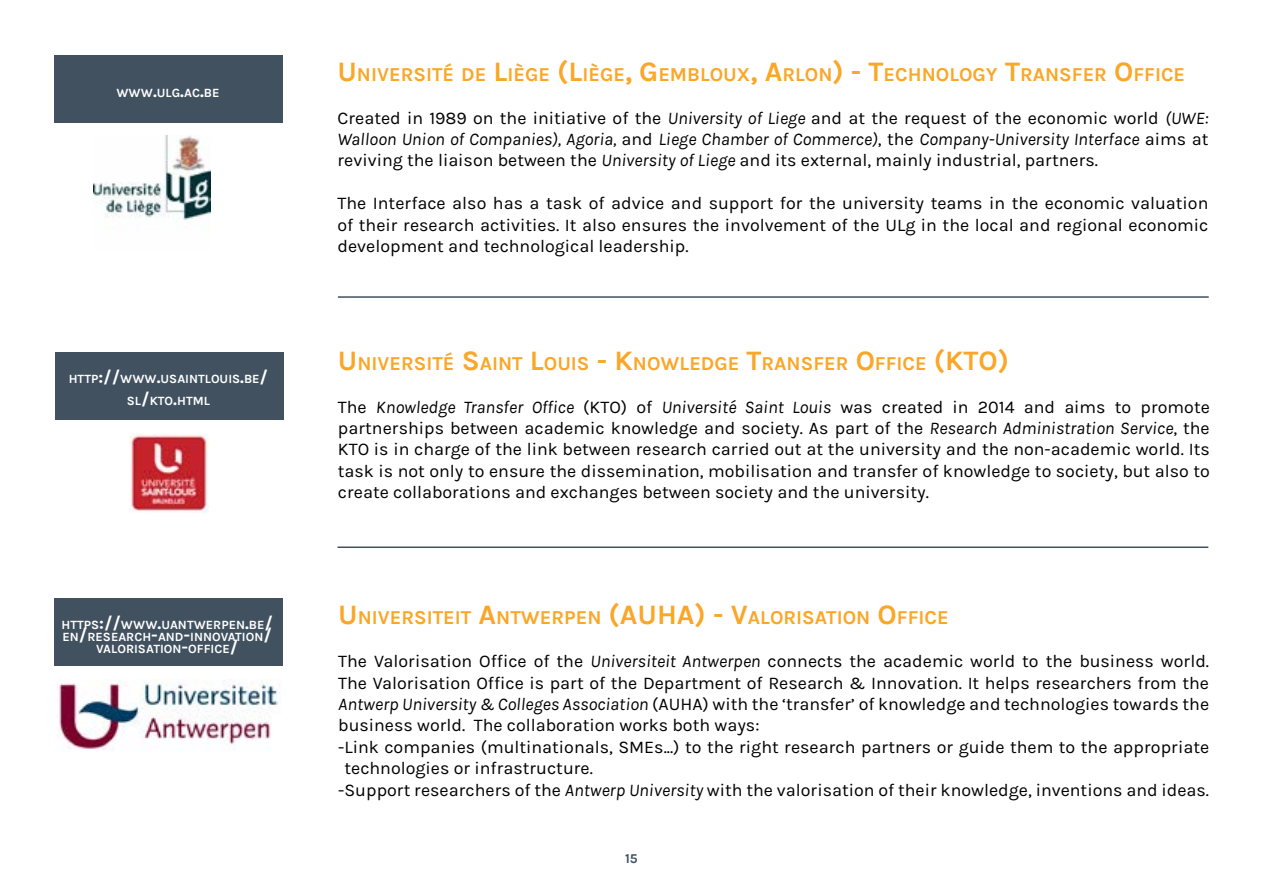
<style>
.page{position:relative;width:1263px;height:893px;background:#fff}
.page>*{position:absolute;margin:0;border:0;box-sizing:border-box;transform-origin:0 0}
.t1{font:700 19.8px "Karla";color:#faa627}
.t2{font:17.85px/21.5px "Karla";color:#000;text-align:justify}
.t3{font:700 13.5px "Karla";color:#415160}
.t4{font:700 12.6px/12px "Karla";color:#fff;text-align:center}
.s1{font-size:18px}
.s2{font-size:28.2px}
.s3{font-style:italic}
</style>
<div class="page">
<hr style="left:338px;top:296px;width:871px;height:2px;background:#415160">
<div style="left:55px;top:55px;width:228px;height:67px;background:#415160"></div>
<img style="left:94px;top:136px;width:117px;height:85px">
<div style="left:55px;top:352px;width:229px;height:68px;background:#415160"></div>
<img style="left:130px;top:433px;width:79px;height:79px">
<div style="left:54px;top:598px;width:228px;height:68px;background:#415160"></div>
<img style="left:58px;top:679px;width:222px;height:72px">
<hr style="left:337px;top:546px;width:871px;height:2px;background:#415160">
<p class="t4" style="left:116px;top:87px;width:104px">WWW<span class="s1">.</span>ULG<span class="s1">.</span>AC<span class="s1">.</span>BE</p>
<p class="t4" style="left:69px;top:368px;width:201px;line-height:21.6px">HTTP<span class="s1">://</span>WWW<span class="s1">.</span>USAINTLOUIS<span class="s1">.</span>BE<span class="s1">/<br></span>SL<span class="s1">/</span>KTO<span class="s1">.</span>HTML</p>
<p class="t4" style="left:61px;top:618px;width:213px">HTTPS<span class="s1">://</span>WWW<span class="s1">.</span>UANTWERPEN<span class="s1">.</span>BE<span class="s1">/<br></span>EN<span class="s1">/</span>RESEARCH<span class="s1">-</span>AND<span class="s1">-</span>INNOVATION<span class="s1">/<br></span>VALORISATION<span class="s1">-</span>OFFICE<span class="s1">/</span></p>
<p class="t1" style="left:337px;top:63px;width:849px"><span class="s2">U</span> NIVERSITÉ DE <span class="s2">L</span>IÈGE <span class="s2">(L</span>IÈGE<span class="s2">, G</span> EMBLOUX<span class="s2">, A</span>RLON<span class="s2">) - T</span>ECHNOLOGY <span class="s2">T</span>RANSFER <span class="s2">O</span>FFICE</p>
<p class="t2" style="left:337px;top:107px;width:872px">Created in 1989 on the initiative of the <span class="s3">University of Liege</span> and at the request of the economic world <span class="s3">(UWE:<br>Walloon Union of Companies), Agoria,</span> and <span class="s3">Liege Chamber of Commerce)</span>, the <span class="s3">Company-University Interface</span> aims at reviving the liaison between the <span class="s3">University of Liege</span> and its external, mainly industrial, partners.</p>
<p class="t2" style="left:337px;top:193px;width:872px">The Interface also has a task of advice and support for the university teams in the economic valuation of their research activities. It also ensures the involvement of the ULg in the local and regional economic development and technological leadership.</p>
<p class="t1" style="left:338px;top:352px;width:673px"><span class="s2">U</span> NIVERSITÉ <span class="s2">S</span>AINT <span class="s2">L</span>OUIS <span class="s2">- K</span>NOWLEDGE <span class="s2">T</span>RANSFER <span class="s2">O</span>FFICE <span class="s2">(KTO)</span></p>
<p class="t2" style="left:338px;top:396px;width:873px">The <span class="s3">Knowledge Transfer Office</span> (KTO) of <span class="s3">Université Saint Louis</span> was created in 2014 and aims to promote partnerships between academic knowledge and society. As part of the <span class="s3">Research Administration Service</span>, the KTO is in charge of the link between research carried out at the university and the non-academic world. Its task is not only to ensure the dissemination, mobilisation and transfer of knowledge to society, but also to create collaborations and exchanges between society and the university.</p>
<p class="t1" style="left:338px;top:606px;width:301px"><span class="s2">U</span> NIVERSITEIT <span class="s2">A</span>NTWERPEN <span class="s2">(AUHA</span></p>
<p class="t1" style="left:695px;top:606px;width:255px"><span class="s2">) - V</span>ALORISATION <span class="s2">O</span>FFICE</p>
<p class="t2" style="left:338px;top:651px;width:872px">The Valorisation Office of the <span class="s3">Universiteit Antwerpen</span> connects the academic world to the business world.</p>
<p class="t2" style="left:338px;top:672px;width:872px">The Valorisation Office is part of the Department of Research &amp; Innovation. It helps researchers from the</p>
<p class="t2" style="left:338px;top:694px;width:872px"><span class="s3">Antwerp University &amp; Colleges Association</span> (AUHA) with the ‘transfer’ of knowledge and technologies towards the</p>
<p class="t2" style="left:338px;top:715px;width:423px">business world. The collaboration works both ways:</p>
<p class="t2" style="left:338px;top:736px;width:872px">-Link companies (multinationals, SMEs...) to the right research partners or guide them to the appropriate</p>
<p class="t2" style="left:344px;top:758px;width:250px">technologies or infrastructure.</p>
<p class="t2" style="left:338px;top:779px;width:872px">-Support researchers of the <span class="s3">Antwerp University</span> with the valorisation of their knowledge, inventions and ideas.</p>
<p class="t3" style="left:625px;top:851px;width:14px">15</p>
</div>
